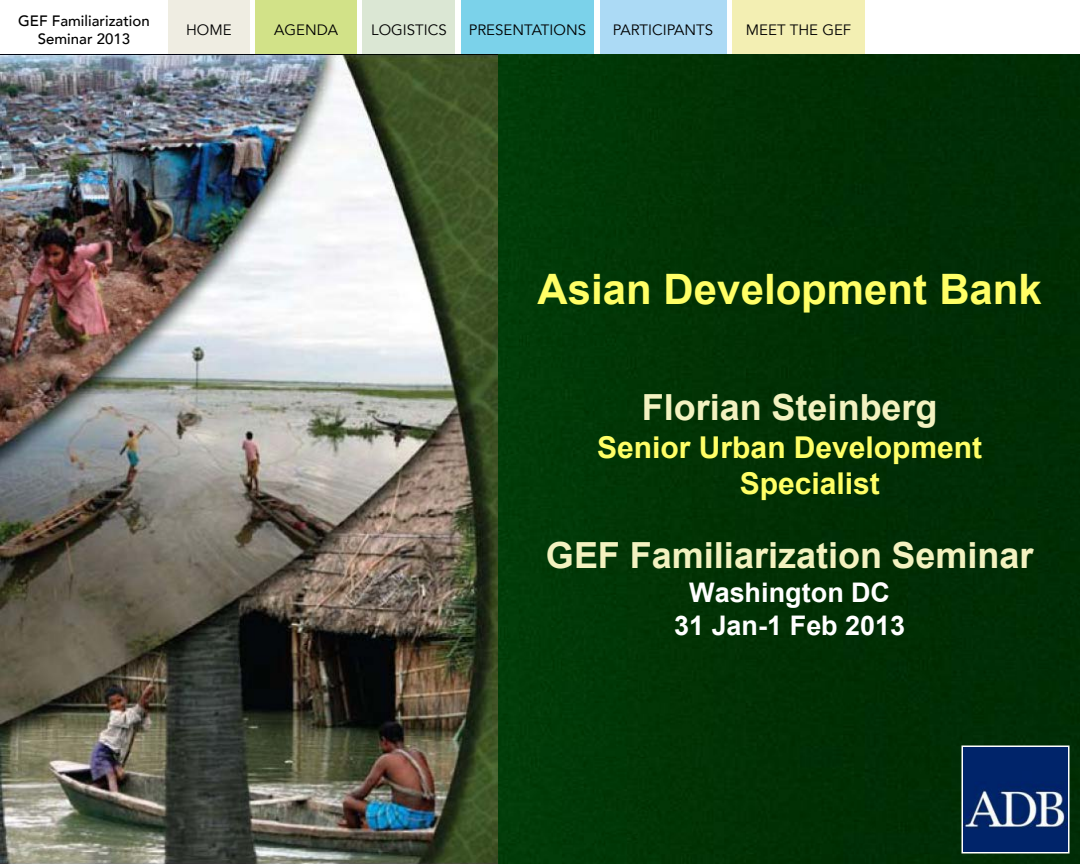
<style>
.page{position:relative;width:1080px;height:864px;background:#fff}
.page>*{position:absolute;margin:0;border:0;box-sizing:border-box;transform-origin:0 0}
.t1{font:700 42px "Arial";color:#ff6}
.t2{font:700 36px "Arial";color:#f3f2c0}
.t3{font:700 30px/36px "Arial";color:#ff6}
.t4{font:700 27px/32.4px "Arial";letter-spacing:-.005em;color:#fff;text-align:center}
.t5{font:15px "Avenir";color:#000}
.t6{font:500 15px/18px "Avenir";color:#000;text-align:center}
</style>
<div class="page">
<div style="left:168px;top:0;width:82px;height:54px;background:#efede2"></div>
<div style="left:600px;top:0;width:126px;height:54px;background:#acdaf5"></div>
<div style="left:363px;top:0;width:92px;height:54px;background:#dbe7d4"></div>
<div style="left:732px;top:0;width:133px;height:54px;background:#f3efb3"></div>
<div style="left:256px;top:0;width:101px;height:54px;background:#d2e288"></div>
<div style="left:461px;top:0;width:133px;height:54px;background:#7bd2ea"></div>
<img style="left:498px;top:55px;width:582px;height:809px">
<img style="left:965px;top:749px;width:102px;height:102px">
<div style="left:962px;top:746px;width:108px;height:108px;border:2px solid #fff"></div>
<img style="left:0;top:55px;width:498px;height:809px">
<p class="t6" style="left:18px;top:10px;width:133px">GEF Familiarization<br>Seminar 2013</p>
<p class="t5" style="left:186px;top:20px;width:47px">HOME</p>
<p class="t5" style="left:274px;top:20px;width:65px">AGENDA</p>
<p class="t5" style="left:371px;top:20px;width:77px">LOGISTICS</p>
<p class="t5" style="left:469px;top:20px;width:119px">PRESENTATIONS</p>
<p class="t5" style="left:613px;top:20px;width:102px">PARTICIPANTS</p>
<p class="t5" style="left:746px;top:20px;width:107px">MEET THE GEF</p>
<h1 class="t1" style="left:537px;top:261px;width:506px">Asian Development Bank</h1>
<h2 class="t2" style="left:642px;top:384px;width:297px">Florian Steinberg</h2>
<h3 class="t3" style="left:740px;top:430px;width:244px;text-indent:-143px">Senior Urban Development<br>Specialist</h3>
<h2 class="t2" style="left:546px;top:531px;width:489px">GEF Familiarization Seminar</h2>
<h3 class="t4" style="left:674px;top:577px;width:232px">Washington DC<br>31 Jan-1 Feb 2013</h3>
</div>
